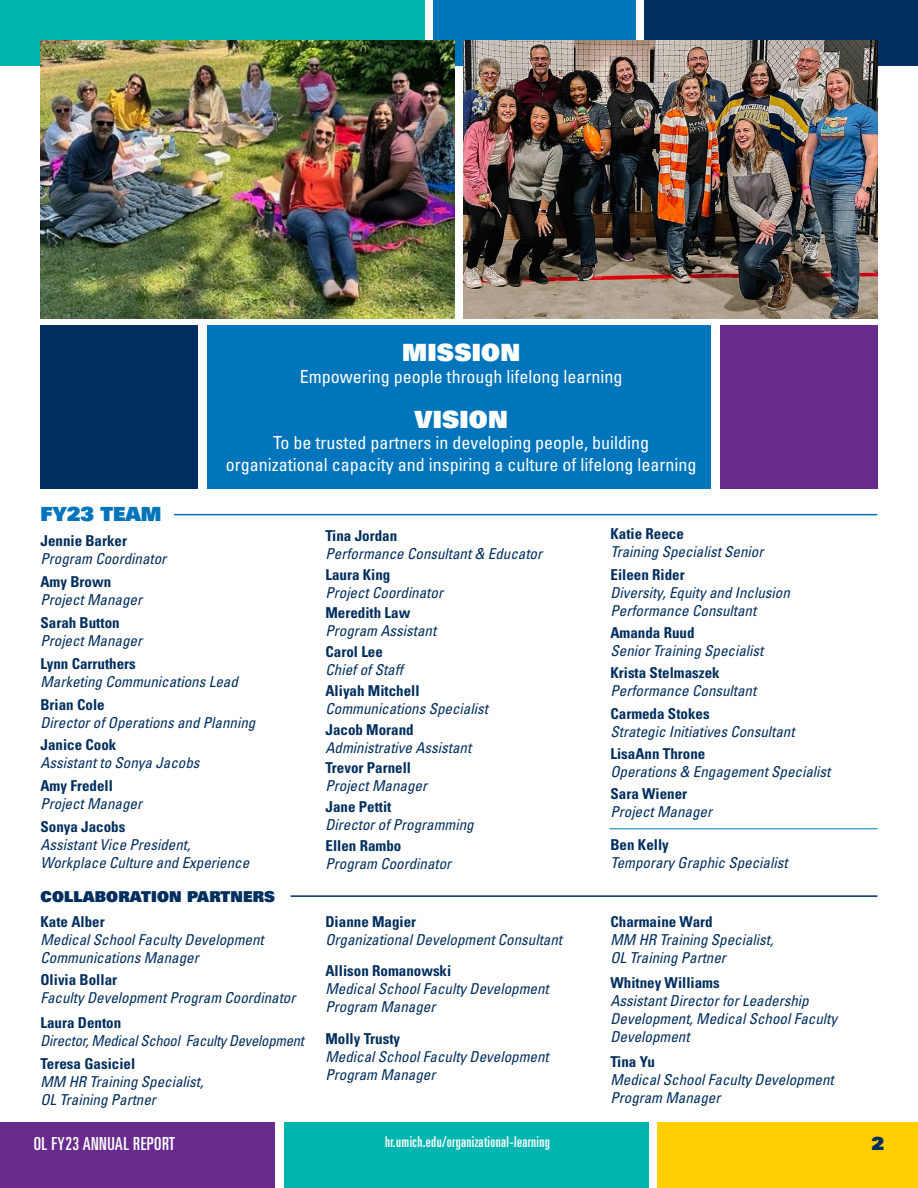
<style>
.page{position:relative;width:918px;height:1188px;background:#fff}
.page>*{position:absolute;margin:0;border:0;box-sizing:border-box;transform-origin:0 0}
.t1{font:23.7px "Univers LT Std X Black";letter-spacing:.01em;color:#fff}
.t2{font:19.5px "Univers LT Std X Black";color:#0075bc}
.t3{font:condensed 18px/21.6px "Univers LT Std";color:#fff;text-align:center}
.t4{font:ultra-condensed 18px "Univers LT Std";letter-spacing:.025em;color:#fff}
.t5{font:18px "Univers LT Std X Black";color:#002e5e}
.t6{font:italic condensed 15px/18px "Univers LT Std";color:#002e5e}
.t7{font:700 condensed 15px "Univers LT Std";color:#002e5e}
.t8{font:ultra-condensed 15px "Univers LT Std";letter-spacing:.025em;color:#fff}
.t9{font:15px "Univers LT Std X Black";letter-spacing:.01em;color:#002e5e}
</style>
<div class="page">
<div style="left:284px;top:1123px;width:365px;height:65px;background:#00b5af"></div>
<div style="left:658px;top:1123px;width:260px;height:65px;background:#ffcf01"></div>
<div style="left:0;top:1123px;width:275px;height:65px;background:#682b8d"></div>
<div style="left:0;top:0;width:424px;height:65px;background:#00b5af"></div>
<div style="left:645px;top:0;width:273px;height:65px;background:#002e5e"></div>
<div style="left:433px;top:0;width:203px;height:65px;background:#0075bc"></div>
<img style="left:40px;top:40px;width:414px;height:278px">
<div style="left:207px;top:326px;width:504px;height:163px;background:#0075bc"></div>
<div style="left:40px;top:326px;width:158px;height:163px;background:#002e5e"></div>
<div style="left:720px;top:326px;width:158px;height:163px;background:#682b8d"></div>
<hr style="left:291px;top:895px;width:587px;height:2px;background:#002e5e">
<hr style="left:174px;top:514px;width:704px;height:1px;background:#0075bc">
<img style="left:464px;top:40px;width:414px;height:278px">
<hr style="left:609px;top:828px;width:268px;height:1px;background:#0075bc">
<h1 class="t1" style="left:402px;top:337px;width:119px">MISSION</h1>
<p class="t3" style="left:300px;top:365px;width:324px">Empowering people through lifelong learning</p>
<h1 class="t1" style="left:414px;top:403px;width:95px">VISION</h1>
<p class="t3" style="left:226px;top:432px;width:472px">To be trusted partners in developing people, building organizational capacity and inspiring a culture of lifelong learning</p>
<h2 class="t2" style="left:40px;top:502px;width:122px">FY23 TEAM</h2>
<p class="t7" style="left:40px;top:532px;width:88px">Jennie Barker</p>
<p class="t6" style="left:40px;top:550px;width:127px">Program Coordinator</p>
<p class="t7" style="left:40px;top:573px;width:72px">Amy Brown</p>
<p class="t6" style="left:40px;top:591px;width:103px">Project Manager</p>
<p class="t7" style="left:40px;top:613px;width:81px">Sarah Button</p>
<p class="t6" style="left:40px;top:632px;width:103px">Project Manager</p>
<p class="t7" style="left:40px;top:654px;width:97px">Lynn Carruthers</p>
<p class="t6" style="left:40px;top:672px;width:199px">Marketing Communications Lead</p>
<p class="t7" style="left:40px;top:695px;width:66px">Brian Cole</p>
<p class="t6" style="left:40px;top:713px;width:216px">Director of Operations and Planning</p>
<p class="t7" style="left:40px;top:736px;width:77px">Janice Cook</p>
<p class="t6" style="left:40px;top:754px;width:161px">Assistant to Sonya Jacobs</p>
<p class="t7" style="left:40px;top:777px;width:74px">Amy Fredell</p>
<p class="t6" style="left:40px;top:795px;width:103px">Project Manager</p>
<p class="t7" style="left:40px;top:818px;width:86px">Sonya Jacobs</p>
<p class="t6" style="left:40px;top:836px;width:210px">Assistant Vice President,<br>Workplace Culture and Experience</p>
<p class="t9" style="left:40px;top:887px;width:236px">COLLABORATION PARTNERS</p>
<p class="t7" style="left:40px;top:912px;width:66px">Kate Alber</p>
<p class="t6" style="left:40px;top:930px;width:225px">Medical School Faculty Development<br>Communications Manager</p>
<p class="t7" style="left:40px;top:970px;width:78px">Olivia Bollar</p>
<p class="t6" style="left:40px;top:989px;width:256px">Faculty Development Program Coordinator</p>
<p class="t7" style="left:40px;top:1014px;width:82px">Laura Denton</p>
<p class="t6" style="left:40px;top:1032px;width:265px">Director, Medical School Faculty Development</p>
<p class="t7" style="left:40px;top:1054px;width:96px">Teresa Gasiciel</p>
<p class="t6" style="left:40px;top:1072px;width:164px">MM HR Training Specialist,<br>OL Training Partner</p>
<p class="t7" style="left:326px;top:527px;width:73px">Tina Jordan</p>
<p class="t6" style="left:326px;top:545px;width:218px">Performance Consultant &amp; Educator</p>
<p class="t7" style="left:326px;top:565px;width:66px">Laura King</p>
<p class="t6" style="left:326px;top:583px;width:119px">Project Coordinator</p>
<p class="t7" style="left:326px;top:604px;width:86px">Meredith Law</p>
<p class="t6" style="left:326px;top:622px;width:112px">Program Assistant</p>
<p class="t7" style="left:326px;top:643px;width:59px">Carol Lee</p>
<p class="t6" style="left:326px;top:661px;width:79px">Chief of Staff</p>
<p class="t7" style="left:326px;top:681px;width:96px">Aliyah Mitchell</p>
<p class="t6" style="left:326px;top:699px;width:164px">Communications Specialist</p>
<p class="t7" style="left:326px;top:720px;width:90px">Jacob Morand</p>
<p class="t6" style="left:326px;top:738px;width:147px">Administrative Assistant</p>
<p class="t7" style="left:326px;top:759px;width:87px">Trevor Parnell</p>
<p class="t6" style="left:326px;top:777px;width:103px">Project Manager</p>
<p class="t7" style="left:326px;top:797px;width:67px">Jane Pettit</p>
<p class="t6" style="left:326px;top:816px;width:150px">Director of Programming</p>
<p class="t7" style="left:326px;top:836px;width:77px">Ellen Rambo</p>
<p class="t6" style="left:326px;top:854px;width:127px">Program Coordinator</p>
<p class="t7" style="left:326px;top:912px;width:92px">Dianne Magier</p>
<p class="t6" style="left:326px;top:930px;width:238px">Organizational Development Consultant</p>
<p class="t7" style="left:326px;top:962px;width:127px">Allison Romanowski</p>
<p class="t6" style="left:326px;top:980px;width:225px">Medical School Faculty Development<br>Program Manager</p>
<p class="t7" style="left:326px;top:1029px;width:76px">Molly Trusty</p>
<p class="t6" style="left:326px;top:1047px;width:225px">Medical School Faculty Development<br>Program Manager</p>
<p class="t7" style="left:610px;top:525px;width:75px">Katie Reece</p>
<p class="t6" style="left:610px;top:543px;width:154px">Training Specialist Senior</p>
<p class="t7" style="left:610px;top:565px;width:76px">Eileen Rider</p>
<p class="t6" style="left:610px;top:583px;width:181px">Diversity, Equity and Inclusion<br>Performance Consultant</p>
<p class="t7" style="left:610px;top:624px;width:86px">Amanda Ruud</p>
<p class="t6" style="left:610px;top:642px;width:154px">Senior Training Specialist</p>
<p class="t7" style="left:610px;top:664px;width:111px">Krista Stelmaszek</p>
<p class="t6" style="left:610px;top:682px;width:147px">Performance Consultant</p>
<p class="t7" style="left:610px;top:704px;width:101px">Carmeda Stokes</p>
<p class="t6" style="left:610px;top:722px;width:186px">Strategic Initiatives Consultant</p>
<p class="t7" style="left:610px;top:744px;width:96px">LisaAnn Throne</p>
<p class="t6" style="left:610px;top:763px;width:221px">Operations &amp; Engagement Specialist</p>
<p class="t7" style="left:610px;top:785px;width:78px">Sara Wiener</p>
<p class="t6" style="left:610px;top:803px;width:103px">Project Manager</p>
<p class="t7" style="left:610px;top:835px;width:60px">Ben Kelly</p>
<p class="t6" style="left:610px;top:854px;width:179px">Temporary Graphic Specialist</p>
<p class="t7" style="left:610px;top:912px;width:104px">Charmaine Ward</p>
<p class="t6" style="left:610px;top:930px;width:164px">MM HR Training Specialist,<br>OL Training Partner</p>
<p class="t7" style="left:610px;top:973px;width:111px">Whitney Williams</p>
<p class="t6" style="left:610px;top:991px;width:228px">Assistant Director for Leadership<br>Development, Medical School Faculty<br>Development</p>
<p class="t7" style="left:610px;top:1052px;width:46px">Tina Yu</p>
<p class="t6" style="left:610px;top:1070px;width:225px">Medical School Faculty Development<br>Program Manager</p>
<p class="t4" style="left:34px;top:1133px;width:143px">OL FY23 ANNUAL REPORT</p>
<p class="t8" style="left:385px;top:1134px;width:166px">hr.umich.edu/organizational-learning</p>
<p class="t5" style="left:872px;top:1131px;width:14px">2</p>
</div>
